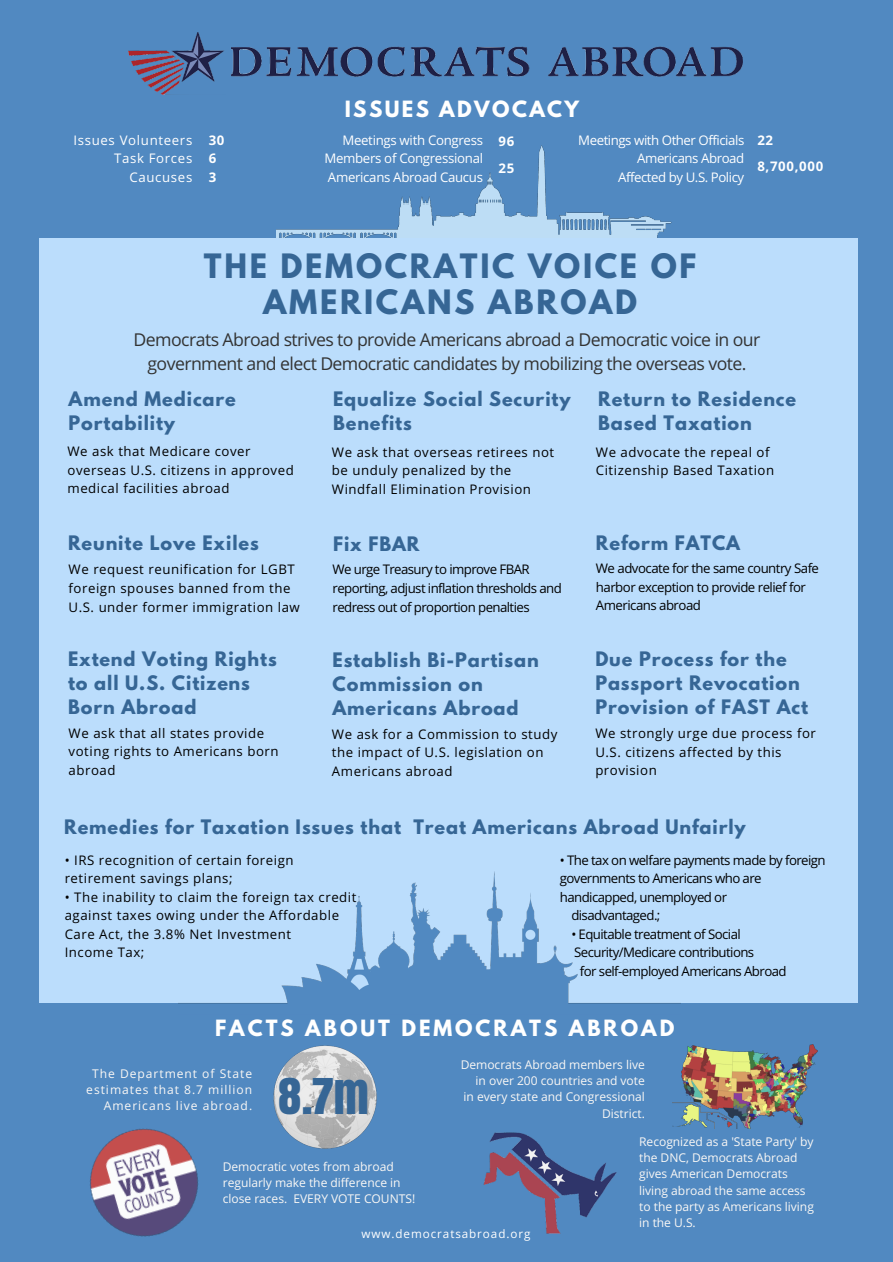
<style>
.page{position:relative;width:893px;height:1262px;background:#fff}
.page>*{position:absolute;margin:0;border:0;box-sizing:border-box;transform-origin:0 0}
.t1{font:46.35px "Anton";color:#366695}
.t2{font:700 29.78px/36px "League Spartan";letter-spacing:.09em;color:#366695;text-align:center}
.t3{font:700 19.88px "League Spartan";letter-spacing:.15em;color:#fff}
.t4{font:700 19.88px "League Spartan";letter-spacing:.12em;color:#fff}
.t5{font:700 17.7px/24.2px "League Spartan";letter-spacing:.05em;color:#366695}
.t6{font:17.7px/24.2px "Open Sans";letter-spacing:-.035em;color:#333;text-align:center}
.t7{font:13.2px/18.5px "Open Sans";letter-spacing:.04em;color:#000}
.t8{font:13.2px/18.5px "Open Sans";letter-spacing:-.045em;color:#000}
.t9{font:13.2px/18.5px "Open Sans";letter-spacing:-.025em;color:#fff;text-align:justify}
.t10{font:13.2px/18.5px "Open Sans";letter-spacing:-.04em;color:#000}
.t11{font:13.2px/18.5px "Open Sans";letter-spacing:.05em;color:#fff;text-align:right}
.t12{font:700 13.2px/18.5px "Open Sans";letter-spacing:.05em;color:#fff}
.t13{font:12.08px/16.3px "Open Sans";letter-spacing:-.005em;color:#f9f7f5}
.t14{font:12.08px/16.3px "Open Sans";letter-spacing:.08em;color:#f9f7f5;text-align:right}
.t15{font:11.62px "Open Sans";letter-spacing:.08em;color:#fff}
</style>
<div class="page">
<div style="left:0;top:0;width:892px;height:1262px;background:#5189c1"></div>
<img style="left:277px;top:145px;width:395px;height:93px">
<div style="left:39px;top:238px;width:818px;height:764px;background:#bbddfc"></div>
<img style="left:178px;top:871px;width:502px;height:133px">
<img style="left:483px;top:1132px;width:134px;height:102px">
<img style="left:673px;top:1045px;width:144px;height:83px">
<img style="left:273px;top:1046px;width:103px;height:103px">
<img style="left:232px;top:46px;width:510px;height:31px">
<img style="left:128px;top:32px;width:96px;height:62px">
<img style="left:90px;top:1128px;width:109px;height:109px">
<p class="t11" style="left:73px;top:130px;width:120px">Issues Volunteers<br>Task Forces<br>Caucuses</p>
<p class="t12" style="left:209px;top:130px;width:17px">30<br>6<br>3</p>
<h3 class="t4" style="left:345px;top:99px;width:236px">ISSUES ADVOCACY</h3>
<p class="t9" style="left:324px;top:130px;width:160px;text-indent:18px">Meetings with Congress Members of Congressional Americans Abroad Caucus</p>
<p class="t12" style="left:498px;top:128px;width:17px;line-height:26.4px">96<br>25</p>
<p class="t9" style="left:578px;top:130px;width:167px;text-align:right">Meetings with Other Officials<br>Americans Abroad<br>Affected by U.S. Policy</p>
<p class="t12" style="left:757px;top:127px;width:67px;line-height:26.4px">22<br>8,700,000</p>
<h2 class="t2" style="left:204px;top:252px;width:494px">THE DEMOCRATIC VOICE OF<br>AMERICANS ABROAD</h2>
<h3 class="t6" style="left:134px;top:327px;width:628px">Democrats Abroad strives to provide Americans abroad a Democratic voice in our government and elect Democratic candidates by mobilizing the overseas vote.</h3>
<h3 class="t5" style="left:69px;top:389px;width:169px">Amend Medicare<br>Portability</h3>
<p class="t7" style="left:67px;top:442px;width:228px">We ask that Medicare cover overseas U.S. citizens in approved medical facilities abroad</p>
<h3 class="t5" style="left:68px;top:533px;width:192px">Reunite Love Exiles</h3>
<p class="t7" style="left:69px;top:560px;width:233px">We request reunification for LGBT foreign spouses banned from the<br>U.S. under former immigration law</p>
<h3 class="t5" style="left:68px;top:649px;width:210px">Extend Voting Rights to all U.S. Citizens<br>Born Abroad</h3>
<p class="t7" style="left:69px;top:723px;width:211px">We ask that all states provide voting rights to Americans born abroad</p>
<h3 class="t5" style="left:333px;top:389px;width:239px">Equalize Social Security<br>Benefits</h3>
<p class="t7" style="left:332px;top:442px;width:224px">We ask that overseas retirees not be unduly penalized by the<br>Windfall Elimination Provision</p>
<h3 class="t5" style="left:333px;top:534px;width:88px">Fix FBAR</h3>
<p class="t8" style="left:332px;top:560px;width:231px">We urge Treasury to improve FBAR reporting, adjust inflation thresholds and redress out of proportion penalties</p>
<h3 class="t5" style="left:332px;top:650px;width:208px">Establish Bi-Partisan<br>Commission on<br>Americans Abroad</h3>
<p class="t7" style="left:332px;top:724px;width:227px">We ask for a Commission to study the impact of U.S. legislation on<br>Americans abroad</p>
<h3 class="t5" style="left:598px;top:389px;width:199px">Return to Residence<br>Based Taxation</h3>
<p class="t7" style="left:596px;top:442px;width:180px">We advocate the repeal of<br>Citizenship Based Taxation</p>
<h3 class="t5" style="left:596px;top:533px;width:146px">Reform FATCA</h3>
<p class="t10" style="left:596px;top:559px;width:225px">We advocate for the same country Safe harbor exception to provide relief for<br>Americans abroad</p>
<h3 class="t5" style="left:595px;top:649px;width:214px">Due Process for the<br>Passport Revocation<br>Provision of FAST Act</h3>
<p class="t7" style="left:595px;top:724px;width:222px">We strongly urge due process for<br>U.S. citizens affected by this provision</p>
<h3 class="t5" style="left:64px;top:817px;width:683px">Remedies for Taxation Issues that Treat Americans Abroad Unfairly</h3>
<p class="t7" style="left:65px;top:850px;width:230px">• IRS recognition of certain foreign retirement savings plans;</p>
<p class="t7" style="left:65px;top:887px;width:293px">• The inability to claim the foreign tax credit against taxes owing under the Affordable Care Act, the 3.8% Net Investment<br>Income Tax;</p>
<p class="t8" style="left:560px;top:850px;width:267px">• The tax on welfare payments made by foreign</p>
<p class="t8" style="left:560px;top:869px;width:203px">governments to Americans who are</p>
<p class="t8" style="left:560px;top:887px;width:169px">handicapped, unemployed or</p>
<p class="t8" style="left:571px;top:906px;width:91px">disadvantaged.;</p>
<p class="t8" style="left:571px;top:924px;width:171px">• Equitable treatment of Social</p>
<p class="t8" style="left:574px;top:943px;width:181px">Security/Medicare contributions</p>
<p class="t8" style="left:580px;top:962px;width:208px">for self-employed Americans Abroad</p>
<h3 class="t3" style="left:215px;top:1018px;width:461px">FACTS ABOUT DEMOCRATS ABROAD</h3>
<p class="t14" style="left:86px;top:1065px;width:167px">The Department of State estimates that 8.7 million<br>Americans live abroad.</p>
<h1 class="t1" style="left:278px;top:1062px;width:93px">8.7m</h1>
<p class="t13" style="left:460px;top:1056px;width:186px;text-align:right">Democrats Abroad members live in over 200 countries and vote<br>in every state and Congressional<br>District.</p>
<p class="t13" style="left:223px;top:1158px;width:194px">Democratic votes from abroad regularly make the difference in close races. EVERY VOTE COUNTS!</p>
<p class="t15" style="left:361px;top:1225px;width:170px">www.democratsabroad.org</p>
<p class="t13" style="left:639px;top:1133px;width:176px">Recognized as a 'State Party' by the DNC, Democrats Abroad gives American Democrats living abroad the same access to the party as Americans living in the U.S.</p>
</div>
